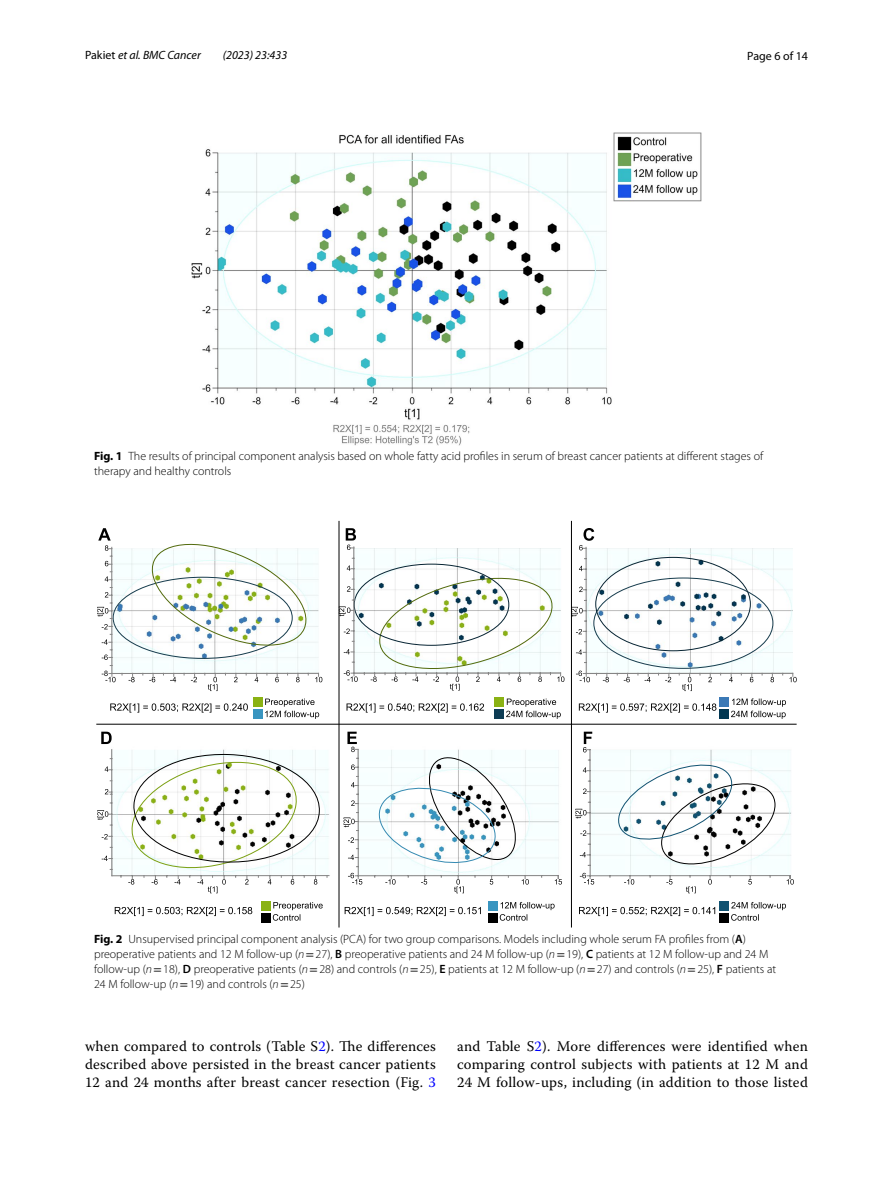
<style>
.page{position:relative;width:893px;height:1187px;background:#fff}
.page>*{position:absolute;margin:0;border:0;box-sizing:border-box;transform-origin:0 0}
.t1{font:14.7px/18px "Warnock Pro";letter-spacing:.015em;color:#000;text-align:justify}
.t2{font:300 12px/15px "Myriad Pro";color:#000}
.t3{font:italic 12px "Myriad Pro";color:#000}
.t4{font:12px "Myriad Pro";color:#000}
.s1{font-style:normal}
.s2{font-weight:700}
.s3{font-weight:600}
.s4{font-style:italic}
.s5{font-family:"STIX";font-weight:400}
.s6{color:#00f}
</style>
<div class="page">
<img style="left:191px;top:133px;width:511px;height:312px">
<img style="left:112px;top:548px;width:681px;height:327px">
<div style="left:253px;top:709px;width:9px;height:10px;background:#3995c0"></div>
<div style="left:253px;top:697px;width:9px;height:10px;background:#8ab214"></div>
<svg style="left:265px;top:698px;width:54px;height:20px"></svg>
<svg style="left:110px;top:703px;width:138px;height:9px"></svg>
<div style="left:494px;top:709px;width:10px;height:10px;background:#0c3c54"></div>
<div style="left:494px;top:697px;width:10px;height:10px;background:#8ab214"></div>
<svg style="left:506px;top:698px;width:55px;height:20px"></svg>
<svg style="left:347px;top:703px;width:137px;height:9px"></svg>
<div style="left:719px;top:709px;width:10px;height:10px;background:#003652"></div>
<div style="left:719px;top:697px;width:10px;height:10px;background:#3b79b6"></div>
<svg style="left:731px;top:698px;width:55px;height:20px"></svg>
<svg style="left:579px;top:703px;width:137px;height:9px"></svg>
<hr style="left:339px;top:521px;width:1px;height:406px;background:#000">
<svg style="left:112px;top:576px;width:227px;height:93px"></svg>
<svg style="left:145px;top:543px;width:168px;height:107px"></svg>
<div style="left:719px;top:912px;width:10px;height:10px;background:#000"></div>
<div style="left:719px;top:901px;width:10px;height:9px;background:#105271"></div>
<svg style="left:731px;top:902px;width:55px;height:18px"></svg>
<svg style="left:579px;top:907px;width:136px;height:9px"></svg>
<div style="left:488px;top:912px;width:10px;height:10px;background:#000"></div>
<div style="left:488px;top:901px;width:10px;height:9px;background:#3995c0"></div>
<svg style="left:500px;top:902px;width:55px;height:18px"></svg>
<svg style="left:345px;top:907px;width:136px;height:9px"></svg>
<div style="left:261px;top:912px;width:10px;height:10px;background:#000"></div>
<div style="left:261px;top:901px;width:10px;height:9px;background:#8ab214"></div>
<svg style="left:273px;top:902px;width:50px;height:18px"></svg>
<svg style="left:115px;top:907px;width:137px;height:9px"></svg>
<svg style="left:101px;top:731px;width:11px;height:13px"></svg>
<svg style="left:133px;top:750px;width:388px;height:116px"></svg>
<hr style="left:571px;top:521px;width:1px;height:406px;background:#000">
<hr style="left:96px;top:723px;width:701px;height:1px;background:#000">
<hr style="left:590px;top:749px;width:1px;height:126px;background:#858585">
<svg style="left:583px;top:731px;width:9px;height:21px"></svg>
<hr style="left:358px;top:875px;width:200px;height:1px;background:#858585">
<svg style="left:555px;top:875px;width:7px;height:9px"></svg>
<hr style="left:358px;top:749px;width:1px;height:126px;background:#858585">
<svg style="left:351px;top:758px;width:7px;height:12px"></svg>
<svg style="left:344px;top:776px;width:185px;height:117px"></svg>
<svg style="left:347px;top:731px;width:11px;height:21px"></svg>
<svg style="left:575px;top:759px;width:219px;height:134px"></svg>
<hr style="left:111px;top:749px;width:1px;height:126px;background:#858585">
<svg style="left:102px;top:855px;width:10px;height:5px"></svg>
<svg style="left:105px;top:789px;width:7px;height:5px"></svg>
<svg style="left:105px;top:766px;width:7px;height:5px"></svg>
<svg style="left:97px;top:810px;width:15px;height:15px"></svg>
<svg style="left:102px;top:833px;width:10px;height:6px"></svg>
<hr style="left:112px;top:875px;width:217px;height:1px;background:#858585">
<svg style="left:314px;top:875px;width:3px;height:9px"></svg>
<svg style="left:128px;top:756px;width:177px;height:137px"></svg>
<hr style="left:112px;top:673px;width:207px;height:1px;background:#858585">
<svg style="left:315px;top:673px;width:7px;height:9px"></svg>
<svg style="left:234px;top:674px;width:66px;height:8px"></svg>
<svg style="left:204px;top:674px;width:14px;height:17px"></svg>
<svg style="left:129px;top:674px;width:68px;height:8px"></svg>
<hr style="left:111px;top:547px;width:1px;height:126px;background:#858585">
<svg style="left:97px;top:587px;width:19px;height:95px"></svg>
<svg style="left:105px;top:556px;width:7px;height:25px"></svg>
<svg style="left:98px;top:528px;width:14px;height:22px"></svg>
<hr style="left:354px;top:547px;width:1px;height:126px;background:#858585">
<svg style="left:346px;top:528px;width:10px;height:22px"></svg>
<hr style="left:586px;top:673px;width:207px;height:1px;background:#858585">
<svg style="left:789px;top:673px;width:8px;height:9px"></svg>
<hr style="left:586px;top:547px;width:1px;height:126px;background:#858585">
<svg style="left:579px;top:528px;width:15px;height:22px"></svg>
<svg style="left:339px;top:556px;width:435px;height:135px"></svg>
<p class="t3" style="left:85px;top:48px;width:117px"><span class="s1">Pakiet</span> et al. BMC Cancer</p>
<p class="t3" style="left:223px;top:48px;width:66px">(2023) 23:433</p>
<p class="t4" style="left:747px;top:48px;width:62px">Page 6 of 14</p>
<p class="t2" style="left:94px;top:449px;width:671px"><span class="s2">Fig. 1</span> The results of principal component analysis based on whole fatty acid profiles in serum of breast cancer patients at different stages of therapy and healthy controls</p>
<p class="t2" style="left:94px;top:931px;width:684px"><span class="s2">Fig. 2</span> Unsupervised principal component analysis (PCA) for two group comparisons. Models including whole serum FA profiles from (<span class="s3">A</span>) preoperative patients and 12 M follow-up (<span class="s4">n</span><span class="s5">=</span>27), <span class="s3">B</span> preoperative patients and 24 M follow-up (<span class="s4">n</span><span class="s5">=</span>19), <span class="s3">C</span> patients at 12 M follow-up and 24 M follow-up (<span class="s4">n</span><span class="s5">=</span>18), <span class="s3">D</span> preoperative patients (<span class="s4">n</span><span class="s5">=</span>28) and controls (<span class="s4">n</span><span class="s5">=</span>25), <span class="s3">E</span> patients at 12 M follow-up (<span class="s4">n</span><span class="s5">=</span>27) and controls (<span class="s4">n</span><span class="s5">=</span>25), <span class="s3">F</span> patients at 24 M follow-up (<span class="s4">n</span><span class="s5">=</span>19) and controls (<span class="s4">n</span><span class="s5">=</span>25)</p>
<p class="t1" style="left:85px;top:1037px;width:352px">when compared to controls (Table S<span class="s6">2</span>). The differences described above persisted in the breast cancer patients 12 and 24 months after breast cancer resection (Fig. <span class="s6">3</span></p>
<p class="t1" style="left:457px;top:1037px;width:352px">and Table S<span class="s6">2</span>). More differences were identified when comparing control subjects with patients at 12 M and 24 M follow-ups, including (in addition to those listed</p>
</div>
